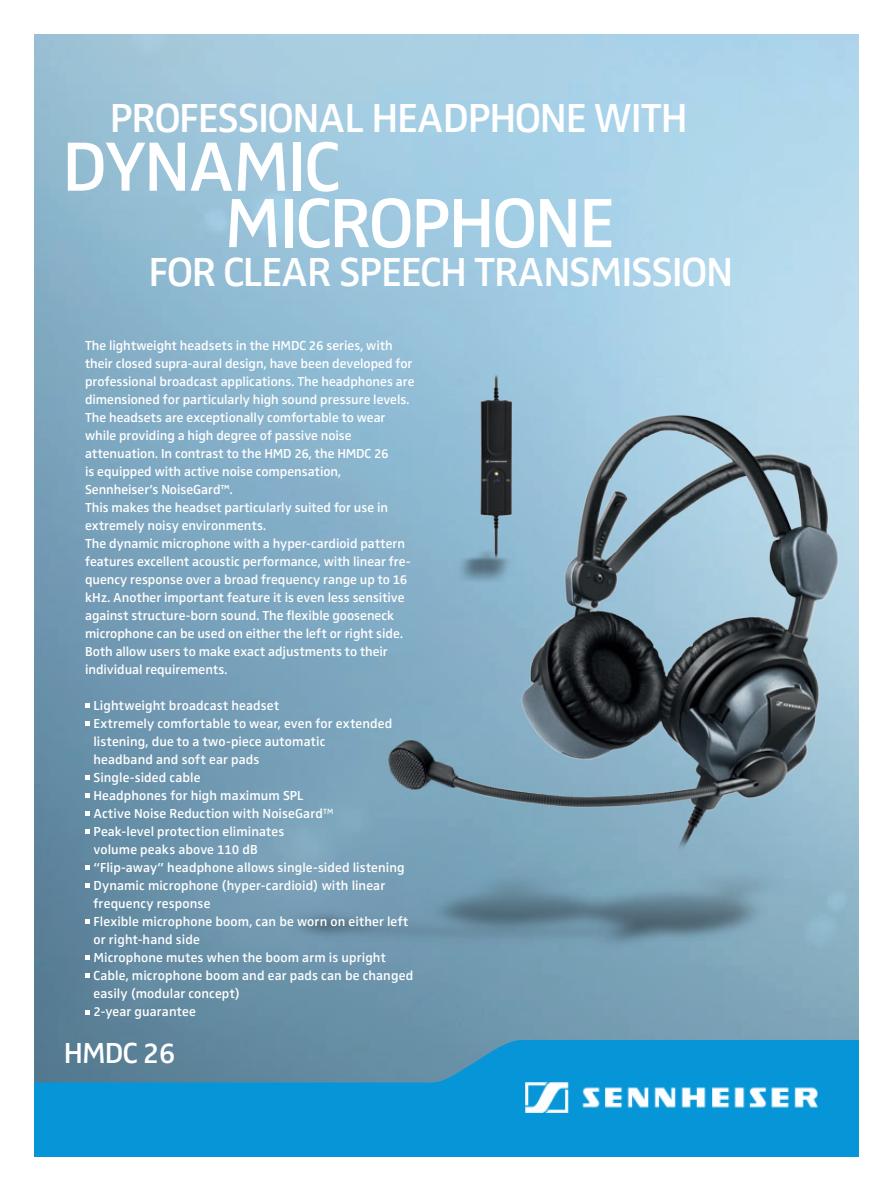
<style>
.page{position:relative;width:893px;height:1191px;background:#fff}
.page>*{position:absolute;margin:0;border:0;box-sizing:border-box;transform-origin:0 0}
.t1{font:600 72px/56.4px "Sennheiser";color:#fff}
.t2{font:600 42px "Sennheiser";letter-spacing:-.03em;color:#fff}
.t3{font:600 30px "Sennheiser";letter-spacing:-.03em;color:#fff}
.t4{font:600 13.5px/18px "Sennheiser";color:#fff}
</style>
<div class="page">
<img style="left:34px;top:34px;width:825px;height:1004px">
<img style="left:238px;top:354px;width:621px;height:664px">
<svg style="left:34px;top:1038px;width:825px;height:119px;background:#1a92c9"></svg>
<img style="left:525px;top:1082px;width:292px;height:30px">
<svg style="left:85px;top:704px;width:4px;height:4px"></svg>
<svg style="left:85px;top:722px;width:4px;height:4px"></svg>
<svg style="left:85px;top:776px;width:4px;height:4px"></svg>
<svg style="left:85px;top:794px;width:4px;height:4px"></svg>
<svg style="left:85px;top:812px;width:4px;height:4px"></svg>
<svg style="left:85px;top:830px;width:4px;height:4px"></svg>
<svg style="left:85px;top:866px;width:4px;height:4px"></svg>
<svg style="left:85px;top:884px;width:4px;height:4px"></svg>
<svg style="left:85px;top:920px;width:4px;height:4px"></svg>
<svg style="left:85px;top:956px;width:4px;height:4px"></svg>
<svg style="left:85px;top:974px;width:4px;height:4px"></svg>
<svg style="left:85px;top:1010px;width:4px;height:4px"></svg>
<h2 class="t2" style="left:110px;top:94px;width:88px">Professi</h2>
<h2 class="t2" style="left:268px;top:94px;width:48px">onal</h2>
<h2 class="t2" style="left:371px;top:94px;width:25px">headph</h2>
<h2 class="t2" style="left:515px;top:94px;width:134px">one with</h2>
<h1 class="t1" style="left:62px;top:138px;width:121px">dynamic micr</h1>
<h1 class="t1" style="left:369px;top:194px;width:203px">ophone</h1>
<h2 class="t2" style="left:149px;top:247px;width:97px">for clear</h2>
<h2 class="t2" style="left:339px;top:247px;width:22px">speech</h2>
<h2 class="t2" style="left:474px;top:247px;width:22px">transmissi</h2>
<h2 class="t2" style="left:682px;top:247px;width:47px">on</h2>
<p class="t4" style="left:85px;top:336px;width:331px">The lightweight headsets in the HMDC 26 series, with their closed supra-aural design, have been developed for professional broadcast applications. The headphones are dimensioned for particularly high sound pressure levels.<br>The headsets are exceptionally comfortable to wear while providing a high degree of passive noise attenuation. In contrast to the HMD 26, the HMDC 26<br>is equipped with active noise compensation, Sennheiser’s NoiseGard™.<br>This makes the headset particularly suited for use in extremely noisy environments.<br>The dynamic microphone with a hyper-cardioid pattern features excellent acoustic performance, with linear fre&shy;quency response over a broad frequency range up to 16 kHz. Another important feature it is even less sensitive against structure-born sound. The flexible gooseneck microphone can be used on either the left or right side.<br>Both allow users to make exact adjustments to their individual requirements.</p>
<p class="t4" style="left:94px;top:696px;width:321px">Lightweight broadcast headset<br>Extremely comfortable to wear, even for extended listening, due to a two-piece automatic<br>headband and soft ear pads<br>Single-sided cable<br>Headphones for high maximum SPL<br>Active Noise Reduction with NoiseGard<sup>TM<br></sup>Peak-level protection eliminates<br>volume peaks above 110 dB<br>“Flip-away” headphone allows single-sided listening Dynamic microphone (hyper-cardioid) with linear frequency response<br>Flexible microphone boom, can be worn on either left or right-hand side<br>Microphone mutes when the boom arm is upright Cable, microphone boom and ear pads can be changed easily (modular concept)<br>2-year guarantee</p>
<h3 class="t3" style="left:64px;top:1035px;width:113px">HMDC 26</h3>
</div>
